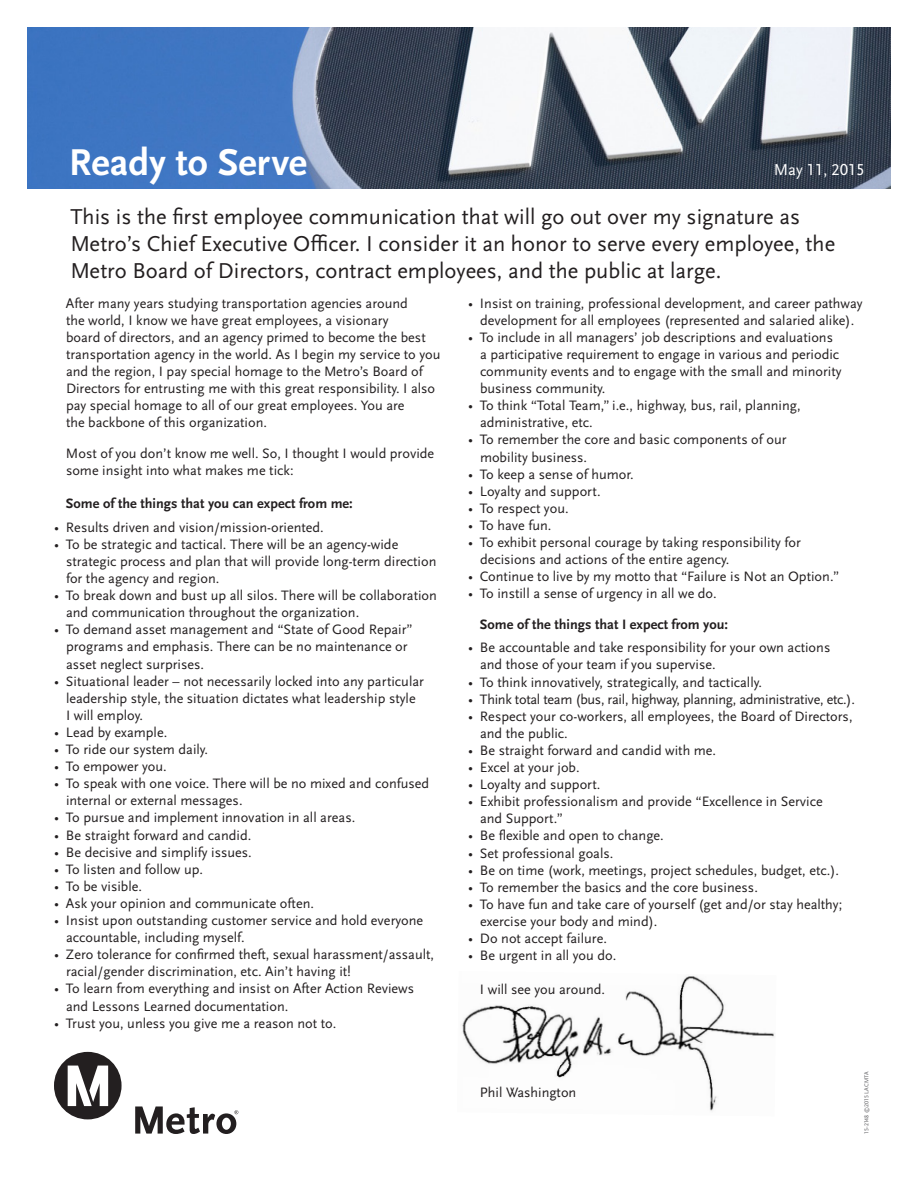
<style>
.page{position:relative;width:918px;height:1188px;background:#fff}
.page>*{position:absolute;margin:0;border:0;box-sizing:border-box;transform-origin:0 0}
.t1{font:700 39px "Scala Sans";color:#fff}
.t2{font:22.5px/27px "Scala Sans";color:#231f20}
.t3{font:16.5px "Scala Sans LF";color:#fff}
.t4{font:14.25px/17.1px "Scala Sans";color:#231f20}
.t5{font:700 14.25px "Scala Sans";color:#231f20}
.t6{font:14.25px "Scala Sans";letter-spacing:-.02em;color:#231f20}
.t7{font:6px "Scala Sans LF";color:#636366}
.s1{font-family:"Scala Sans Expert"}
</style>
<div class="page">
<img style="left:28px;top:28px;width:862px;height:161px">
<img style="left:461px;top:976px;width:314px;height:135px">
<div style="left:54px;top:1052px;width:68px;height:67px;background:#231f20;border-radius:50%"></div>
<svg style="left:68px;top:1066px;width:40px;height:40px"></svg>
<svg style="left:135px;top:1106px;width:103px;height:28px"></svg>
<p class="t1" style="left:69px;top:141px;width:240px">Ready to Serve</p>
<p class="t3" style="left:774px;top:160px;width:92px">May 11, 2015</p>
<p class="t2" style="left:70px;top:203px;width:766px">This is the first employee communication that will go out over my signature as<br>Metro’s Chief Executive O<span class="s1">;</span>cer. I consider it an honor to serve every employee, the<br>Metro Board of Directors, contract employees, and the public at large.</p>
<p class="t4" style="left:66px;top:295px;width:376px">After many years studying transportation agencies around<br>the world, I know we have great employees, a visionary<br>board of directors, and an agency primed to become the best transportation agency in the world. As I begin my service to you and the region, I pay special homage to the Metro’s Board of Directors for entrusting me with this great responsibility. I also pay special homage to all of our great employees. You are<br>the backbone of this organization.</p>
<p class="t4" style="left:66px;top:445px;width:370px">Most of you don’t know me well. So, I thought I would provide some insight into what makes me tick:</p>
<p class="t5" style="left:66px;top:496px;width:288px">Some of the things that you can expect from me:</p>
<p class="t4" style="left:54px;top:519px;width:271px">• Results driven and vision/mission-oriented.</p>
<p class="t4" style="left:66px;top:536px;width:372px;text-indent:-12px">• To be strategic and tactical. There will be an agency-wide strategic process and plan that will provide long-term direction for the agency and region.</p>
<p class="t4" style="left:66px;top:587px;width:372px;text-indent:-12px">• To break down and bust up all silos. There will be collaboration and communication throughout the organization.</p>
<p class="t4" style="left:66px;top:621px;width:348px;text-indent:-12px">• To demand asset management and “State of Good Repair” programs and emphasis. There can be no maintenance or asset neglect surprises.</p>
<p class="t4" style="left:66px;top:673px;width:360px;text-indent:-12px">• Situational leader – not necessarily locked into any particular leadership style, the situation dictates what leadership style<br>I will employ.</p>
<p class="t4" style="left:54px;top:724px;width:115px">• Lead by example.</p>
<p class="t4" style="left:54px;top:741px;width:156px">• To ride our system daily.</p>
<p class="t4" style="left:54px;top:758px;width:114px">• To empower you.</p>
<p class="t4" style="left:66px;top:775px;width:365px;text-indent:-12px">• To speak with one voice. There will be no mixed and confused internal or external messages.</p>
<p class="t4" style="left:54px;top:809px;width:303px">• To pursue and implement innovation in all areas.</p>
<p class="t4" style="left:54px;top:827px;width:199px">• Be straight forward and candid.</p>
<p class="t4" style="left:54px;top:844px;width:199px">• Be decisive and simplify issues.</p>
<p class="t4" style="left:54px;top:861px;width:151px">• To listen and follow up.</p>
<p class="t4" style="left:54px;top:878px;width:90px">• To be visible.</p>
<p class="t4" style="left:54px;top:895px;width:262px">• Ask your opinion and communicate often.</p>
<p class="t4" style="left:66px;top:912px;width:359px;text-indent:-12px">• Insist upon outstanding customer service and hold everyone accountable, including myself.</p>
<p class="t4" style="left:66px;top:946px;width:370px;text-indent:-12px">• Zero tolerance for confirmed theft, sexual harassment/assault, racial/gender discrimination, etc. Ain’t having it!</p>
<p class="t4" style="left:66px;top:980px;width:350px;text-indent:-12px">• To learn from everything and insist on After Action Reviews and Lessons Learned documentation.</p>
<p class="t4" style="left:54px;top:1015px;width:284px">• Trust you, unless you give me a reason not to.</p>
<p class="t4" style="left:468px;top:295px;width:396px;text-align:center">• Insist on training, professional development, and career pathway development for all employees (represented and salaried alike).</p>
<p class="t4" style="left:480px;top:329px;width:363px;text-indent:-12px">• To include in all managers’ job descriptions and evaluations a participative requirement to engage in various and periodic community events and to engage with the small and minority business community.</p>
<p class="t4" style="left:480px;top:397px;width:322px;text-indent:-12px">• To think “Total Team,” i.e., highway, bus, rail, planning, administrative, etc.</p>
<p class="t4" style="left:480px;top:431px;width:308px;text-indent:-12px">• To remember the core and basic components of our mobility business.</p>
<p class="t4" style="left:468px;top:466px;width:167px">• To keep a sense of humor.</p>
<p class="t4" style="left:468px;top:483px;width:134px">• Loyalty and support.</p>
<p class="t4" style="left:468px;top:500px;width:102px">• To respect you.</p>
<p class="t4" style="left:468px;top:517px;width:85px">• To have fun.</p>
<p class="t4" style="left:480px;top:534px;width:322px;text-indent:-12px">• To exhibit personal courage by taking responsibility for decisions and actions of the entire agency.</p>
<p class="t4" style="left:468px;top:568px;width:373px">• Continue to live by my motto that “Failure is Not an Option.”</p>
<p class="t4" style="left:468px;top:585px;width:250px">• To instill a sense of urgency in all we do.</p>
<p class="t5" style="left:480px;top:617px;width:250px">Some of the things that I expect from you:</p>
<p class="t4" style="left:480px;top:639px;width:352px;text-indent:-12px">• Be accountable and take responsibility for your own actions and those of your team if you supervise.</p>
<p class="t4" style="left:468px;top:674px;width:295px">• To think innovatively, strategically, and tactically.</p>
<p class="t6" style="left:468px;top:691px;width:389px">• Think total team (bus, rail, highway, planning, administrative, etc.).</p>
<p class="t4" style="left:480px;top:708px;width:374px;text-indent:-12px">• Respect your co-workers, all employees, the Board of Directors, and the public.</p>
<p class="t4" style="left:468px;top:742px;width:250px">• Be straight forward and candid with me.</p>
<p class="t4" style="left:468px;top:759px;width:113px">• Excel at your job.</p>
<p class="t4" style="left:468px;top:776px;width:134px">• Loyalty and support.</p>
<p class="t4" style="left:480px;top:793px;width:344px;text-indent:-12px">• Exhibit professionalism and provide “Excellence in Service and Support.”</p>
<p class="t4" style="left:468px;top:827px;width:197px">• Be flexible and open to change.</p>
<p class="t4" style="left:468px;top:845px;width:147px">• Set professional goals.</p>
<p class="t4" style="left:468px;top:862px;width:373px">• Be on time (work, meetings, project schedules, budget, etc.).</p>
<p class="t4" style="left:468px;top:879px;width:291px">• To remember the basics and the core business.</p>
<p class="t4" style="left:480px;top:896px;width:364px;text-indent:-12px">• To have fun and take care of yourself (get and/or stay healthy; exercise your body and mind).</p>
<p class="t4" style="left:468px;top:930px;width:140px">• Do not accept failure.</p>
<p class="t4" style="left:468px;top:947px;width:150px">• Be urgent in all you do.</p>
<p class="t4" style="left:480px;top:981px;width:127px">I will see you around.</p>
<p class="t4" style="left:480px;top:1084px;width:98px">Phil Washington</p>
<p class="t7" style="left:863px;top:1134px;width:64px;rotate:-90deg">15-2148 ©2015 LACMTA</p>
</div>
